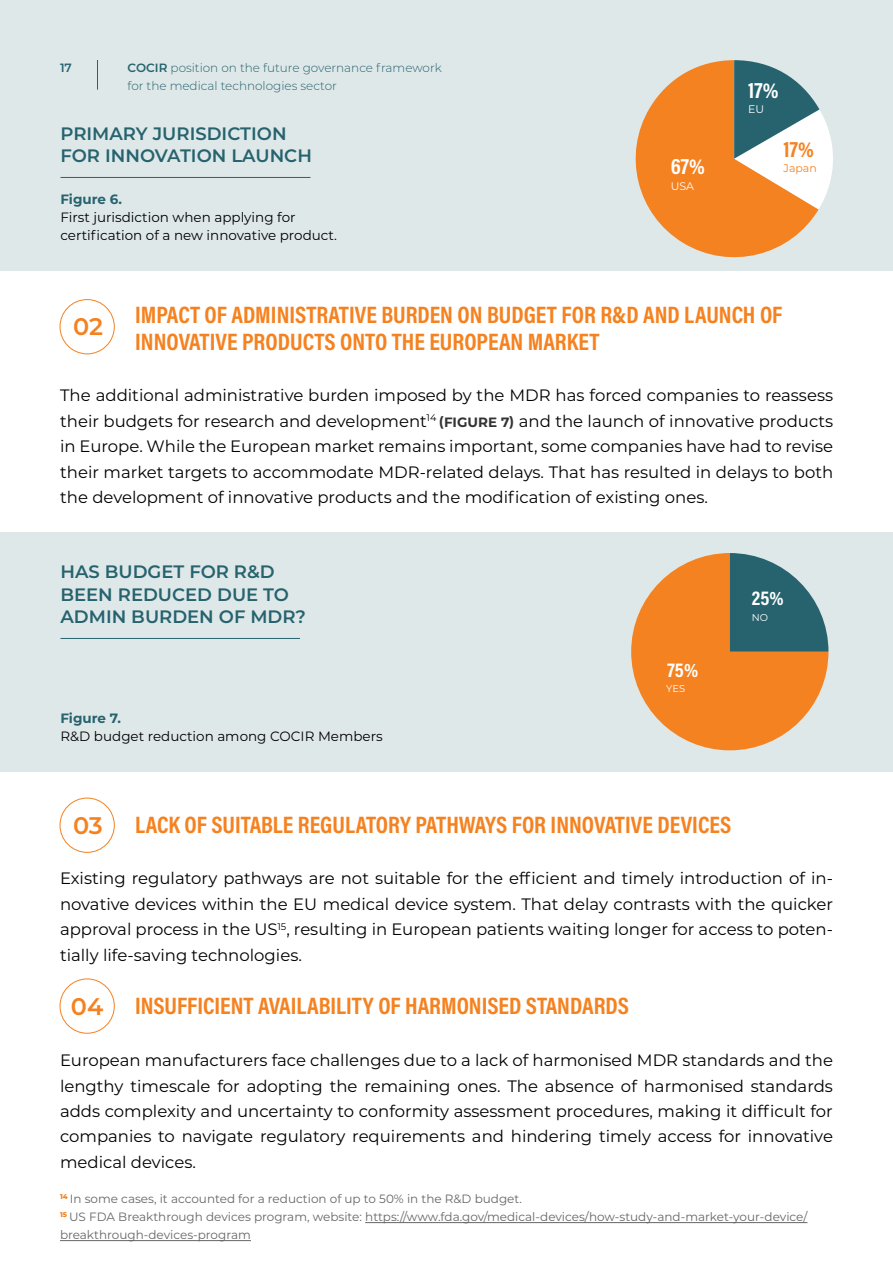
<style>
.page{position:relative;width:893px;height:1263px;background:#fff}
.page>*{position:absolute;margin:0;border:0;box-sizing:border-box;transform-origin:0 0}
.t1{font:24px/27px "Acumin Variable Concept";color:#f58220}
.t2{font:600 24px "Montserrat";color:#f58220}
.t3{font:21.9px "Acumin Variable Concept";color:#fff}
.t4{font:21.9px "Acumin Variable Concept";color:#f58220}
.t5{font:19.8px "Acumin Variable Concept";color:#fff}
.t6{font:600 18px/22.5px "Montserrat";color:#26636e}
.t7{font:16.5px/25.5px "Montserrat";color:#000;text-align:justify}
.t8{font:13.5px/18px "Montserrat";color:#000}
.t9{font:700 13.5px "Montserrat";color:#26636e}
.t10{font:12px/18px "Montserrat";color:#666}
.t11{font:300 12px/18px "Montserrat";color:#26636e}
.t12{font:600 12px "Montserrat";color:#26636e}
.t13{font:10.95px "Montserrat";color:#fff}
.t14{font:10.95px "Montserrat";color:#f58220}
.t15{font:9.9px "Montserrat";color:#fff}
.s1{font-weight:600}
.s2{font-weight:700;font-size:13.5px;color:#333}
</style>
<div class="page">
<div style="left:60px;top:299px;width:55px;height:55px;border:1px solid #f58220;border-radius:50%"></div>
<div style="left:60px;top:798px;width:55px;height:55px;border:1px solid #f58220;border-radius:50%"></div>
<div style="left:60px;top:978px;width:55px;height:55px;border:1px solid #f58220;border-radius:50%"></div>
<hr style="left:365px;top:1222px;width:442px;height:1px;background:#666">
<hr style="left:60px;top:1240px;width:191px;height:1px;background:#666">
<div style="left:0;top:0;width:893px;height:270px;background:#dfe8e9"></div>
<div style="left:0;top:532px;width:893px;height:239px;background:#dfe8e9"></div>
<hr style="left:61px;top:177px;width:249px;height:1px;background:#26636e">
<svg style="left:622px;top:60px;width:216px;height:211px"></svg>
<hr style="left:60px;top:638px;width:240px;height:1px;background:#26636e">
<svg style="left:631px;top:553px;width:197px;height:197px"></svg>
<hr style="left:97px;top:60px;width:1px;height:30px;background:#26636e">
<p class="t12" style="left:60px;top:59px;width:9px">7</p>
<p class="t12" style="left:60px;top:59px;width:13px">17</p>
<p class="t11" style="left:128px;top:58px;width:316px"><span class="s1">COCIR</span> position on the future governance framework for the medical technologies sector</p>
<p class="t6" style="left:61px;top:121px;width:253px">PRIMARY JURISDICTION<br>FOR INNOVATION LAUNCH</p>
<p class="t9" style="left:60px;top:189px;width:63px">Figure 6.</p>
<p class="t8" style="left:60px;top:208px;width:278px">First jurisdiction when applying for certification of a new innovative product.</p>
<h2 class="t3" style="left:748px;top:76px;width:32px">17%</h2>
<p class="t13" style="left:748px;top:102px;width:18px">EU</p>
<h2 class="t4" style="left:784px;top:135px;width:32px">17%</h2>
<h2 class="t3" style="left:671px;top:151px;width:36px">67%</h2>
<p class="t14" style="left:784px;top:161px;width:35px">Japan</p>
<p class="t13" style="left:671px;top:179px;width:25px">USA</p>
<h1 class="t1" style="left:135px;top:300px;width:649px">IMPACT OF ADMINISTRATIVE BURDEN ON BUDGET FOR R&amp;D AND LAUNCH OF<br>INNOVATIVE PRODUCTS ONTO THE EUROPEAN MARKET</h1>
<p class="t7" style="left:60px;top:382px;width:774px">The additional administrative burden imposed by the MDR has forced companies to reassess their budgets for research and development<sup>14</sup> <span class="s2">(FIGURE 7)</span> and the launch of innovative products in Europe. While the European market remains important, some companies have had to revise their market targets to accommodate MDR-related delays. That has resulted in delays to both the development of innovative products and the modification of existing ones.</p>
<h1 class="t2" style="left:73px;top:310px;width:31px">02</h1>
<p class="t6" style="left:60px;top:560px;width:247px">HAS BUDGET FOR R&amp;D<br>BEEN REDUCED DUE TO<br>ADMIN BURDEN OF MDR?</p>
<p class="t9" style="left:60px;top:709px;width:62px">Figure 7.</p>
<p class="t8" style="left:60px;top:727px;width:324px">R&amp;D budget reduction among COCIR Members</p>
<p class="t5" style="left:668px;top:656px;width:32px">75%</p>
<p class="t15" style="left:666px;top:682px;width:20px">YES</p>
<p class="t5" style="left:752px;top:585px;width:33px">25%</p>
<p class="t15" style="left:752px;top:610px;width:18px">NO</p>
<h1 class="t2" style="left:73px;top:808px;width:31px">03</h1>
<h1 class="t1" style="left:135px;top:811px;width:598px">LACK OF SUITABLE REGULATORY PATHWAYS FOR INNOVATIVE DEVICES</h1>
<p class="t7" style="left:60px;top:865px;width:774px">Existing regulatory pathways are not suitable for the efficient and timely introduction of in&shy;novative devices within the EU medical device system. That delay contrasts with the quicker approval process in the US<sup>15</sup>, resulting in European patients waiting longer for access to poten&shy;tially life-saving technologies.</p>
<h1 class="t1" style="left:135px;top:991px;width:495px">INSUFFICIENT AVAILABILITY OF HARMONISED STANDARDS</h1>
<p class="t7" style="left:60px;top:1047px;width:774px">European manufacturers face challenges due to a lack of harmonised MDR standards and the lengthy timescale for adopting the remaining ones. The absence of harmonised standards adds complexity and uncertainty to conformity assessment procedures, making it difficult for companies to navigate regulatory requirements and hindering timely access for innovative medical devices.</p>
<h1 class="t2" style="left:71px;top:989px;width:34px">04</h1>
<p class="t10" style="left:60px;top:1190px;width:749px"><sup>14</sup> In some cases, it accounted for a reduction of up to 50% in the R&amp;D budget.<br><sup>15</sup> US FDA Breakthrough devices program, website: https://www.fda.gov/medical-devices/how-study-and-market-your-device/ breakthrough-devices-program</p>
</div>
